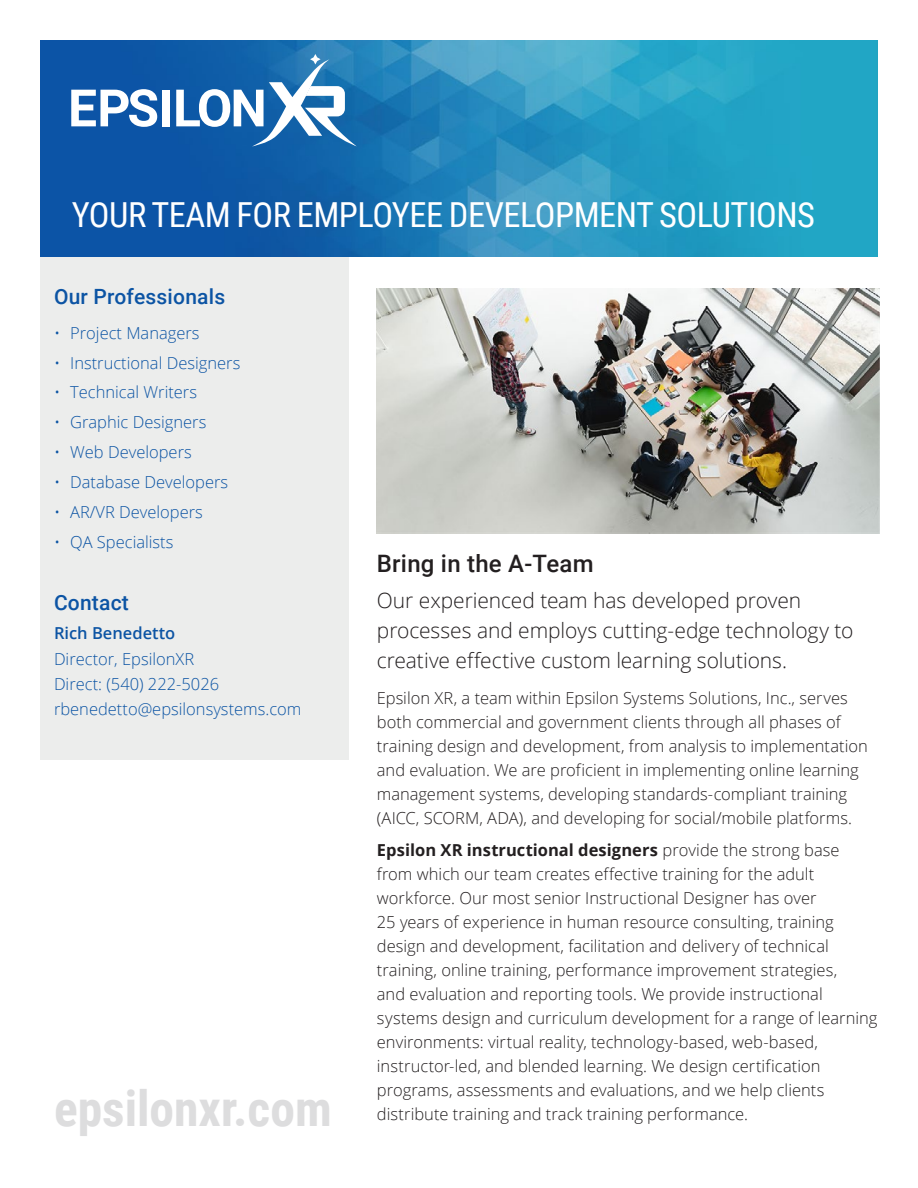
<style>
.page{position:relative;width:918px;height:1188px;background:#fff}
.page>*{position:absolute;margin:0;border:0;box-sizing:border-box;transform-origin:0 0}
.t1{font:700 49.5px "Roboto Condensed";color:#ddddde}
.t2{font:34.5px "Roboto Condensed";letter-spacing:-.015em;color:#fff}
.t3{font:500 24px "Roboto";letter-spacing:.01em;color:#231f20}
.t4{font:300 21px/30px "Open Sans";letter-spacing:-.005em;color:#231f20}
.t5{font:500 21px "Roboto";letter-spacing:.01em;color:#0c54a4}
.t6{font:300 16.5px/24px "Open Sans";color:#231f20}
.t7{font:300 16.5px/25.3px "Open Sans";color:#0c54a4}
.t8{font:600 16.5px "Open Sans";color:#0c54a4}
.s1{font-weight:700}
</style>
<div class="page">
<div style="left:40px;top:256px;width:309px;height:504px;background:#ecedec"></div>
<img style="left:40px;top:40px;width:838px;height:216px">
<img style="left:377px;top:288px;width:502px;height:245px">
<svg style="left:71px;top:89px;width:86px;height:38px"></svg>
<div style="left:162px;top:90px;width:8px;height:36px;background:#fff"></div>
<svg style="left:176px;top:54px;width:181px;height:92px"></svg>
<h2 class="t2" style="left:72px;top:191px;width:745px">YOUR TEAM FOR EMPLOYEE DEVELOPMENT SOLUTIONS</h2>
<p class="t5" style="left:54px;top:282px;width:173px">Our Professionals</p>
<p class="t7" style="left:54px;top:320px;width:147px">• Project Managers</p>
<p class="t7" style="left:54px;top:349px;width:188px">• Instructional Designers</p>
<p class="t7" style="left:54px;top:379px;width:145px">• Technical Writers</p>
<p class="t7" style="left:54px;top:409px;width:154px">• Graphic Designers</p>
<p class="t7" style="left:54px;top:439px;width:139px">• Web Developers</p>
<p class="t7" style="left:54px;top:469px;width:176px">• Database Developers</p>
<p class="t7" style="left:54px;top:499px;width:150px">• AR/VR Developers</p>
<p class="t7" style="left:54px;top:529px;width:121px">• QA Specialists</p>
<p class="t5" style="left:54px;top:588px;width:76px">Contact</p>
<p class="t8" style="left:54px;top:622px;width:123px">Rich Benedetto</p>
<p class="t7" style="left:54px;top:646px;width:249px">Director, EpsilonXR<br>Direct: (540) 222-5026 rbenedetto@epsilonsystems.com</p>
<h1 class="t1" style="left:54px;top:1074px;width:279px">epsilonxr.com</h1>
<h3 class="t3" style="left:377px;top:547px;width:218px">Bring in the A-Team</h3>
<p class="t4" style="left:377px;top:585px;width:478px">Our experienced team has developed proven processes and employs cutting-edge technology to creative effective custom learning solutions.</p>
<p class="t6" style="left:377px;top:685px;width:493px">Epsilon XR, a team within Epsilon Systems Solutions, Inc., serves both commercial and government clients through all phases of training design and development, from analysis to implementation and evaluation. We are proficient in implementing online learning management systems, developing standards-compliant training (AICC, SCORM, ADA), and developing for social/mobile platforms.</p>
<p class="t6" style="left:377px;top:838px;width:502px"><span class="s1">Epsilon XR instructional designers</span> provide the strong base from which our team creates effective training for the adult workforce. Our most senior Instructional Designer has over<br>25 years of experience in human resource consulting, training design and development, facilitation and delivery of technical training, online training, performance improvement strategies,<br>and evaluation and reporting tools. We provide instructional systems design and curriculum development for a range of learning environments: virtual reality, technology-based, web-based, instructor-led, and blended learning. We design certification programs, assessments and evaluations, and we help clients distribute training and track training performance.</p>
</div>
